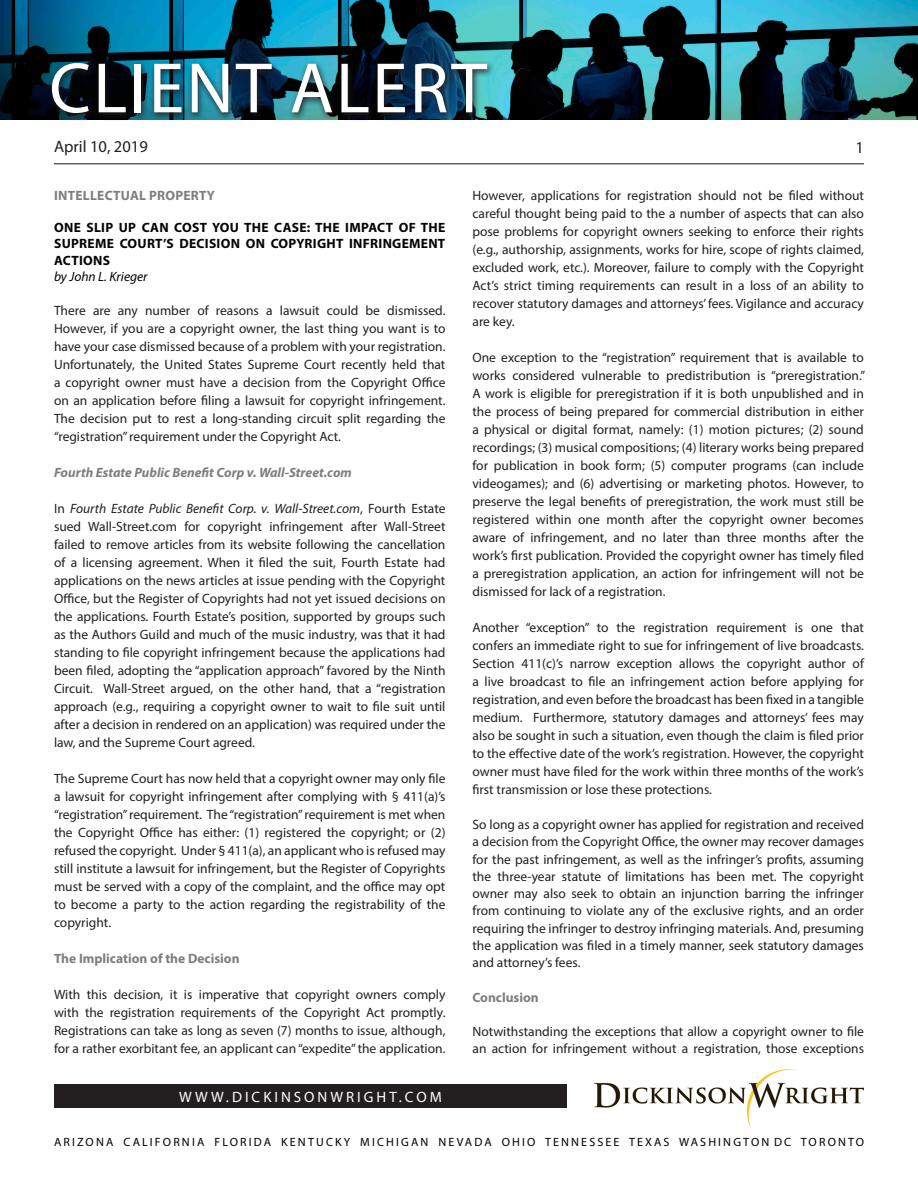
<style>
.page{position:relative;width:918px;height:1188px;background:#fff}
.page>*{position:absolute;margin:0;border:0;box-sizing:border-box;transform-origin:0 0}
.t1{font:72px "Myriad Pro";letter-spacing:.03em;color:#fff}
.t2{font:16.5px "Myriad Pro";color:#231f20}
.t3{font:15px "Myriad Pro";letter-spacing:.2em;color:#fff}
.t4{font:13.5px/18px "Myriad Pro";color:#231f20;text-align:justify}
.t5{font:700 13.5px/16.2px "Myriad Pro";letter-spacing:.02em;color:#040503;text-align:justify}
.t6{font:italic 700 13.5px "Myriad Pro";color:#7d7e7e}
.t7{font:700 13.5px "Myriad Pro";color:#7d7e7e}
.t8{font:700 13.5px "Myriad Pro";letter-spacing:.02em;color:#7d7e7e}
.t9{font:italic 13.5px "Myriad Pro";color:#040503}
.t10{font:12px "Myriad Pro";letter-spacing:.18em;color:#000}
.s1{font-style:italic}
</style>
<div class="page">
<img style="left:0;top:0;width:918px;height:120px">
<div style="left:54px;top:1084px;width:513px;height:24px;background:#231f20"></div>
<img style="left:594px;top:1069px;width:270px;height:60px">
<img style="left:48px;top:59px;width:447px;height:61px">
<hr style="left:54px;top:163px;width:810px;height:1px;background:#231f20">
<h1 class="t1" style="left:49px;top:44px;width:439px">CLIENT ALERT</h1>
<p class="t2" style="left:54px;top:136px;width:95px">April 10, 2019</p>
<p class="t2" style="left:856px;top:138px;width:10px">1</p>
<p class="t8" style="left:54px;top:187px;width:162px">INTELLECTUAL PROPERTY</p>
<p class="t5" style="left:54px;top:219px;width:393px">ONE SLIP UP CAN COST YOU THE CASE: THE IMPACT OF THE SUPREME COURT’S DECISION ON COPYRIGHT INFRINGEMENT ACTIONS</p>
<p class="t9" style="left:54px;top:268px;width:95px">by John L. Krieger</p>
<p class="t4" style="left:54px;top:301px;width:393px">There are any number of reasons a lawsuit could be dismissed.<br>However, if you are a copyright owner, the last thing you want is to have your case dismissed because of a problem with your registration.<br>Unfortunately, the United States Supreme Court recently held that a copyright owner must have a decision from the Copyright Office on an application before filing a lawsuit for copyright infringement.<br>The decision put to rest a long-standing circuit split regarding the “registration” requirement under the Copyright Act.</p>
<p class="t6" style="left:54px;top:464px;width:299px">Fourth Estate Public Benefit Corp v. Wall-Street.com</p>
<p class="t4" style="left:54px;top:499px;width:393px">In <span class="s1">Fourth Estate Public Benefit Corp. v. Wall-Street.com</span>, Fourth Estate sued Wall-Street.com for copyright infringement after Wall-Street failed to remove articles from its website following the cancellation of a licensing agreement. When it filed the suit, Fourth Estate had applications on the news articles at issue pending with the Copyright Office, but the Register of Copyrights had not yet issued decisions on the applications. Fourth Estate’s position, supported by groups such as the Authors Guild and much of the music industry, was that it had standing to file copyright infringement because the applications had been filed, adopting the “application approach” favored by the Ninth Circuit. Wall-Street argued, on the other hand, that a “registration approach (e.g., requiring a copyright owner to wait to file suit until after a decision in rendered on an application) was required under the law, and the Supreme Court agreed.</p>
<p class="t4" style="left:54px;top:769px;width:393px">The Supreme Court has now held that a copyright owner may only file a lawsuit for copyright infringement after complying with § 411(a)’s “registration” requirement. The “registration” requirement is met when the Copyright Office has either: (1) registered the copyright; or (2) refused the copyright. Under § 411(a), an applicant who is refused may still institute a lawsuit for infringement, but the Register of Copyrights must be served with a copy of the complaint, and the office may opt to become a party to the action regarding the registrability of the copyright.</p>
<p class="t7" style="left:54px;top:950px;width:187px">The Implication of the Decision</p>
<p class="t4" style="left:54px;top:985px;width:393px">With this decision, it is imperative that copyright owners comply with the registration requirements of the Copyright Act promptly.<br>Registrations can take as long as seven (7) months to issue, although, for a rather exorbitant fee, an applicant can “expedite” the application.</p>
<p class="t4" style="left:472px;top:186px;width:393px">However, applications for registration should not be filed without careful thought being paid to the a number of aspects that can also pose problems for copyright owners seeking to enforce their rights (e.g., authorship, assignments, works for hire, scope of rights claimed, excluded work, etc.). Moreover, failure to comply with the Copyright Act’s strict timing requirements can result in a loss of an ability to recover statutory damages and attorneys’ fees. Vigilance and accuracy are key.</p>
<p class="t4" style="left:472px;top:348px;width:394px">One exception to the “registration” requirement that is available to works considered vulnerable to predistribution is “preregistration.” A work is eligible for preregistration if it is both unpublished and in the process of being prepared for commercial distribution in either a physical or digital format, namely: (1) motion pictures; (2) sound recordings; (3) musical compositions; (4) literary works being prepared for publication in book form; (5) computer programs (can include videogames); and (6) advertising or marketing photos. However, to preserve the legal benefits of preregistration, the work must still be registered within one month after the copyright owner becomes aware of infringement, and no later than three months after the work’s first publication. Provided the copyright owner has timely filed a preregistration application, an action for infringement will not be dismissed for lack of a registration.</p>
<p class="t4" style="left:472px;top:618px;width:393px">Another “exception” to the registration requirement is one that confers an immediate right to sue for infringement of live broadcasts.<br>Section 411(c)’s narrow exception allows the copyright author of a live broadcast to file an infringement action before applying for registration, and even before the broadcast has been fixed in a tangible medium. Furthermore, statutory damages and attorneys’ fees may also be sought in such a situation, even though the claim is filed prior to the effective date of the work’s registration. However, the copyright owner must have filed for the work within three months of the work’s first transmission or lose these protections.</p>
<p class="t4" style="left:472px;top:816px;width:393px;line-height:17.2px">So long as a copyright owner has applied for registration and received a decision from the Copyright Office, the owner may recover damages for the past infringement, as well as the infringer’s profits, assuming the three-year statute of limitations has been met. The copyright owner may also seek to obtain an injunction barring the infringer from continuing to violate any of the exclusive rights, and an order requiring the infringer to destroy infringing materials. And, presuming the application was filed in a timely manner, seek statutory damages and attorney’s fees.</p>
<p class="t7" style="left:472px;top:988px;width:68px">Conclusion</p>
<p class="t4" style="left:472px;top:1023px;width:393px;line-height:17.2px">Notwithstanding the exceptions that allow a copyright owner to file an action for infringement without a registration, those exceptions</p>
<p class="t3" style="left:179px;top:1087px;width:264px">WWW.DICKINSONWRIGHT.COM</p>
<p class="t10" style="left:54px;top:1134px;width:812px">ARIZONA CALIFORNIA FLORIDA KENTUCKY MICHIGAN NEVADA OHIO TENNESSEE TEXAS WASHINGTON DC TORONTO</p>
</div>
